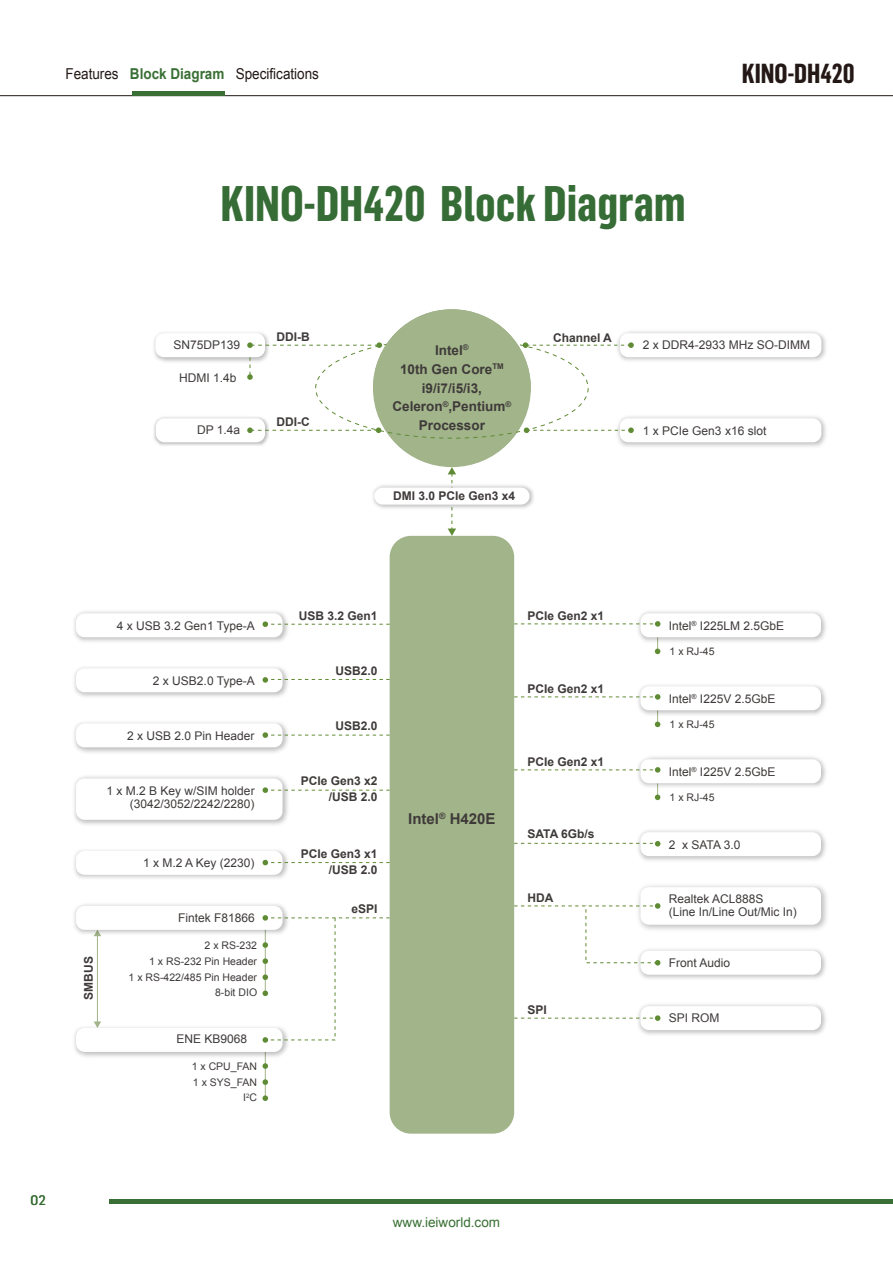
<style>
.page{position:relative;width:893px;height:1263px;background:#fff}
.page>*{position:absolute;margin:0;border:0;box-sizing:border-box;transform-origin:0 0}
.t1{font:700 49.05px "Flama Condensed";color:#366c35}
.t2{font:700 27px "Flama Condensed";color:#231815}
.t3{font:15px "Arial";color:#231815;scale:.9 1}
.t4{font:700 15px "Arial";color:#3e3a39}
.t5{font:700 13.5px/18.8px "Arial";color:#3e3a39;text-align:center}
.t6{font:13.5px "Arial";color:#396f34}
.t7{font:13.5px "Flama";color:#396f34}
.t8{font:12px/12.8px "Arial";color:#3e3a39;text-align:right}
.t9{font:700 12px/15.8px "Arial";color:#3e3a39;text-align:right}
.t10{font:10.5px/16.2px "Arial";color:#3e3a39}
.s1{font-weight:700;color:#396f34}
</style>
<div class="page">
<hr style="left:110px;top:1199px;width:783px;height:4px;background:#396f34">
<hr style="left:0;top:95px;width:893px;height:1px;background:#231815">
<div style="left:132px;top:91px;width:93px;height:5px;background:#396f34"></div>
<img style="left:634px;top:331px;width:192px;height:30px">
<div style="left:620px;top:333px;width:201px;height:24px;background:#fff;border-radius:8px"></div>
<img style="left:154px;top:332px;width:93px;height:30px">
<div style="left:155px;top:333px;width:110px;height:24px;background:#fff;border-radius:8px"></div>
<img style="left:154px;top:417px;width:115px;height:29px">
<div style="left:156px;top:418px;width:109px;height:24px;background:#fff;border-radius:8px"></div>
<img style="left:617px;top:416px;width:209px;height:31px">
<div style="left:620px;top:418px;width:201px;height:24px;background:#fff;border-radius:8px"></div>
<div style="left:390px;top:536px;width:124px;height:598px;background:#a2b48a;border-radius:21px"></div>
<div style="left:373px;top:309px;width:158px;height:158px;background:#a2b48a;border-radius:50%"></div>
<svg style="left:247px;top:309px;width:387px;height:124px"></svg>
<svg style="left:448px;top:467px;width:8px;height:69px"></svg>
<img style="left:74px;top:611px;width:214px;height:31px">
<div style="left:76px;top:613px;width:207px;height:24px;background:#fff;border-radius:8px"></div>
<svg style="left:263px;top:621px;width:127px;height:6px"></svg>
<img style="left:74px;top:667px;width:214px;height:30px">
<div style="left:76px;top:668px;width:207px;height:24px;background:#fff;border-radius:8px"></div>
<svg style="left:263px;top:677px;width:127px;height:6px"></svg>
<img style="left:74px;top:722px;width:214px;height:31px">
<div style="left:76px;top:723px;width:207px;height:24px;background:#fff;border-radius:8px"></div>
<svg style="left:263px;top:732px;width:127px;height:6px"></svg>
<img style="left:74px;top:850px;width:214px;height:28px">
<div style="left:76px;top:851px;width:207px;height:24px;background:#fff;border-radius:8px"></div>
<svg style="left:263px;top:860px;width:127px;height:5px"></svg>
<img style="left:74px;top:776px;width:214px;height:49px">
<div style="left:76px;top:778px;width:207px;height:42px;background:#fff;border-radius:8px"></div>
<svg style="left:263px;top:787px;width:127px;height:6px"></svg>
<svg style="left:655px;top:645px;width:5px;height:9px"></svg>
<img style="left:638px;top:611px;width:188px;height:34px">
<div style="left:640px;top:613px;width:181px;height:24px;background:#fff;border-radius:8px"></div>
<svg style="left:514px;top:621px;width:146px;height:6px"></svg>
<svg style="left:655px;top:719px;width:5px;height:8px"></svg>
<img style="left:638px;top:685px;width:188px;height:34px">
<div style="left:640px;top:686px;width:181px;height:24px;background:#fff;border-radius:8px"></div>
<svg style="left:514px;top:694px;width:146px;height:6px"></svg>
<svg style="left:655px;top:791px;width:5px;height:9px"></svg>
<img style="left:638px;top:757px;width:188px;height:34px">
<div style="left:640px;top:759px;width:181px;height:24px;background:#fff;border-radius:8px"></div>
<svg style="left:514px;top:767px;width:146px;height:6px"></svg>
<img style="left:638px;top:830px;width:188px;height:31px">
<div style="left:640px;top:832px;width:181px;height:24px;background:#fff;border-radius:8px"></div>
<svg style="left:514px;top:841px;width:146px;height:5px"></svg>
<img style="left:638px;top:885px;width:189px;height:45px">
<div style="left:640px;top:887px;width:181px;height:38px;background:#fff;border-radius:8px"></div>
<img style="left:638px;top:1004px;width:188px;height:31px">
<div style="left:640px;top:1006px;width:181px;height:24px;background:#fff;border-radius:8px"></div>
<svg style="left:514px;top:1015px;width:146px;height:6px"></svg>
<img style="left:638px;top:949px;width:188px;height:30px">
<div style="left:640px;top:951px;width:181px;height:24px;background:#fff;border-radius:8px"></div>
<svg style="left:514px;top:903px;width:146px;height:62px"></svg>
<img style="left:373px;top:483px;width:161px;height:30px">
<div style="left:374px;top:488px;width:156px;height:17px;background:#fff;border-radius:8px"></div>
<hr style="left:265px;top:1052px;width:1px;height:46px;background:#a2b48a">
<svg style="left:263px;top:1063px;width:5px;height:6px"></svg>
<svg style="left:263px;top:1079px;width:5px;height:6px"></svg>
<svg style="left:263px;top:1095px;width:5px;height:6px"></svg>
<hr style="left:97px;top:935px;width:1px;height:87px;background:#a2b48a">
<svg style="left:94px;top:1021px;width:7px;height:2px"></svg>
<img style="left:74px;top:904px;width:214px;height:33px">
<div style="left:76px;top:906px;width:207px;height:24px;background:#fff;border-radius:8px"></div>
<img style="left:74px;top:1023px;width:214px;height:38px">
<div style="left:76px;top:1028px;width:207px;height:24px;background:#fff;border-radius:8px"></div>
<svg style="left:263px;top:915px;width:127px;height:128px"></svg>
<p class="t3" style="left:65px;top:64px;width:283px">Features <span class="s1">Block Diagram</span> Specifications</p>
<h2 class="t2" style="left:742px;top:56px;width:114px">KINO-DH420</h2>
<h1 class="t1" style="left:221px;top:172px;width:467px">KINO-DH420 Block Diagram</h1>
<p class="t8" style="left:173px;top:339px;width:68px">SN75DP139</p>
<p class="t8" style="left:179px;top:371px;width:59px">HDMI 1.4b</p>
<p class="t8" style="left:197px;top:423px;width:45px">DP 1.4a</p>
<p class="t9" style="left:277px;top:329px;width:35px">DDI-B</p>
<p class="t9" style="left:553px;top:330px;width:60px">Channel A</p>
<p class="t9" style="left:277px;top:414px;width:35px">DDI-C</p>
<p class="t5" style="left:392px;top:341px;width:120px">Intel<sup>®<br></sup>10th Gen Core<sup>TM </sup>i9/i7/i5/i3,<br>Celeron<sup>®</sup>,Pentium<sup>®<br></sup>Processor</p>
<p class="t9" style="left:393px;top:488px;width:124px">DMI 3.0 PCIe Gen3 x4</p>
<p class="t8" style="left:643px;top:339px;width:169px">2 x DDR4-2933 MHz SO-DIMM</p>
<p class="t8" style="left:643px;top:425px;width:125px">1 x PCIe Gen3 x16 slot</p>
<p class="t7" style="left:31px;top:1192px;width:17px">02</p>
<p class="t8" style="left:117px;top:619px;width:139px">4 x USB 3.2 Gen1 Type-A</p>
<p class="t8" style="left:153px;top:674px;width:103px">2 x USB2.0 Type-A</p>
<p class="t8" style="left:127px;top:729px;width:129px">2 x USB 2.0 Pin Header</p>
<p class="t8" style="left:107px;top:784px;width:150px">1 x M.2 B Key w/SIM holder (3042/3052/2242/2280)</p>
<p class="t9" style="left:81px;top:1000px;width:45px;rotate:-90deg">SMBUS</p>
<p class="t8" style="left:143px;top:857px;width:113px">1 x M.2 A Key (2230)</p>
<p class="t8" style="left:178px;top:912px;width:78px">Fintek F81866</p>
<p class="t10" style="left:129px;top:937px;width:130px;text-align:right">2 x RS-232<br>1 x RS-232 Pin Header<br>1 x RS-422/485 Pin Header</p>
<p class="t10" style="left:215px;top:984px;width:44px">8-bit DIO</p>
<p class="t8" style="left:177px;top:1032px;width:72px">ENE KB9068</p>
<p class="t10" style="left:192px;top:1058px;width:67px">1 x CPU_FAN<br>1 x SYS_FAN</p>
<p class="t10" style="left:243px;top:1089px;width:15px">I<sup>2</sup>C</p>
<p class="t9" style="left:299px;top:608px;width:80px">USB 3.2 Gen1</p>
<p class="t9" style="left:335px;top:663px;width:44px">USB2.0</p>
<p class="t9" style="left:335px;top:719px;width:44px">USB2.0</p>
<p class="t9" style="left:301px;top:774px;width:78px">PCIe Gen3 x2 /USB 2.0</p>
<p class="t9" style="left:301px;top:846px;width:78px">PCIe Gen3 x1 /USB 2.0</p>
<p class="t9" style="left:351px;top:901px;width:28px">eSPI</p>
<p class="t4" style="left:408px;top:809px;width:89px">Intel<sup>®</sup> H420E</p>
<p class="t9" style="left:527px;top:608px;width:78px">PCIe Gen2 x1</p>
<p class="t9" style="left:527px;top:681px;width:78px">PCIe Gen2 x1</p>
<p class="t9" style="left:527px;top:754px;width:78px">PCIe Gen2 x1</p>
<p class="t9" style="left:527px;top:827px;width:69px">SATA 6Gb/s</p>
<p class="t8" style="left:669px;top:619px;width:117px">Intel<sup>®</sup> I225LM 2.5GbE</p>
<p class="t10" style="left:670px;top:643px;width:46px">1 x RJ-45</p>
<p class="t8" style="left:669px;top:692px;width:108px">Intel<sup>®</sup> I225V 2.5GbE</p>
<p class="t10" style="left:670px;top:716px;width:46px">1 x RJ-45</p>
<p class="t8" style="left:669px;top:765px;width:108px">Intel<sup>®</sup> I225V 2.5GbE</p>
<p class="t10" style="left:670px;top:789px;width:46px">1 x RJ-45</p>
<p class="t8" style="left:669px;top:838px;width:73px">2 x SATA 3.0</p>
<p class="t9" style="left:527px;top:890px;width:27px">HDA</p>
<p class="t8" style="left:669px;top:893px;width:130px;text-align:left">Realtek ACL888S<br>(Line In/Line Out/Mic In)</p>
<p class="t9" style="left:527px;top:1002px;width:21px">SPI</p>
<p class="t8" style="left:669px;top:957px;width:63px">Front Audio</p>
<p class="t8" style="left:669px;top:1012px;width:52px">SPI ROM</p>
<p class="t6" style="left:393px;top:1213px;width:109px">www.ieiworld.com</p>
</div>
